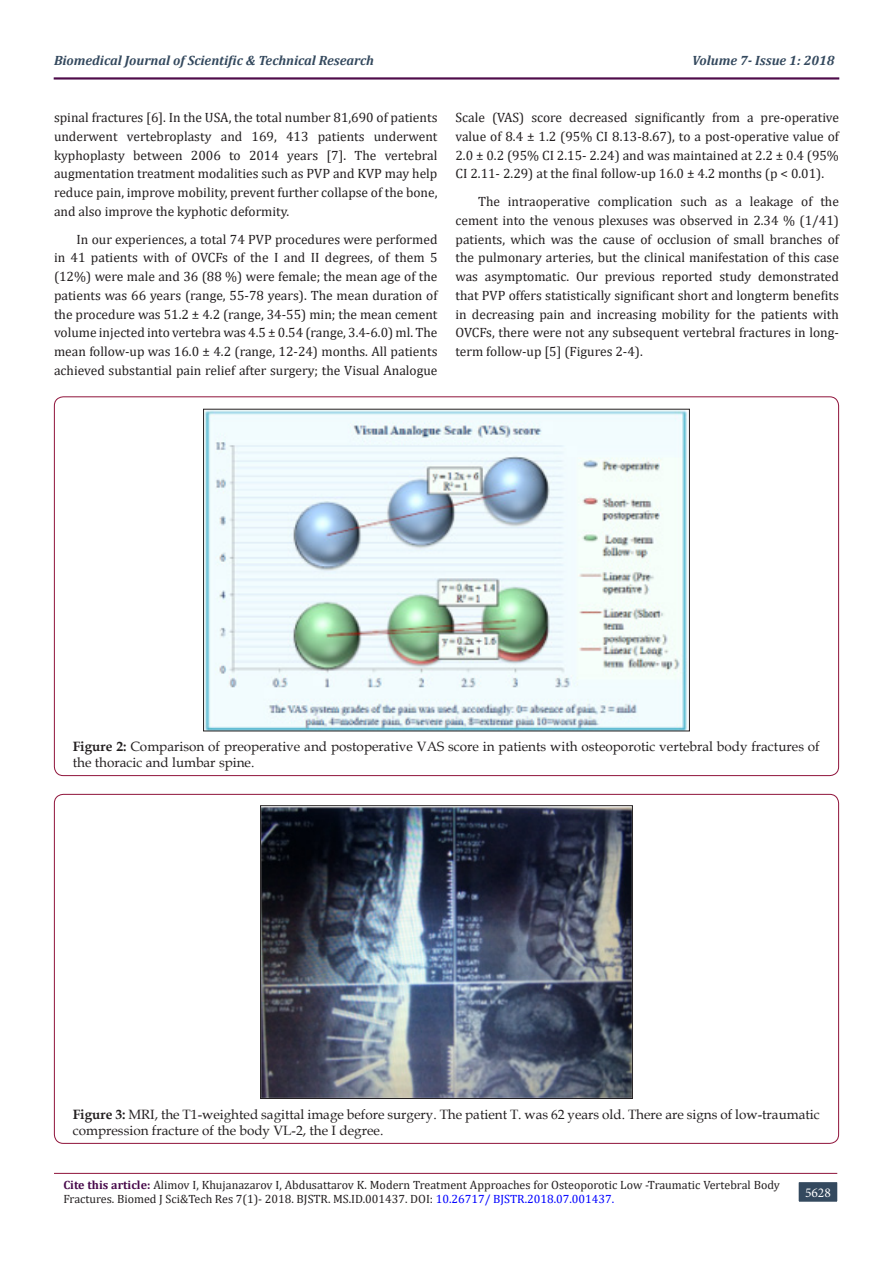
<style>
.page{position:relative;width:893px;height:1263px;background:#fff}
.page>*{position:absolute;margin:0;border:0;box-sizing:border-box;transform-origin:0 0}
.t1{font:13.5px/18.8px "Cambria";color:#231f20;text-align:justify}
.t2{font:13.5px/16.2px "Book Antiqua";color:#231f20}
.t3{font:italic 700 13.5px "Cambria";color:#34495e}
.t4{font:13.5px "Minion Pro";color:#fff}
.t5{font:12px/14.4px "Cambria";color:#231f20}
.s1{font-weight:700}
.s2{font-weight:700;color:#480a4b}
.s3{color:#00f}
</style>
<div class="page">
<hr style="left:54px;top:1173px;width:783px;height:1px;background:#8f133a">
<div style="left:54px;top:78px;width:785px;height:1px;background:#8f133a;border:1px solid #480a4b"></div>
<div style="left:798px;top:1181px;width:40px;height:21px;background:#34495e"></div>
<div style="left:797px;top:1180px;width:42px;height:23px;border:2px solid #fff"></div>
<img style="left:205px;top:411px;width:483px;height:318px">
<div style="left:203px;top:409px;width:487px;height:322px;border:1px solid #231f20"></div>
<img style="left:262px;top:807px;width:369px;height:290px">
<div style="left:260px;top:805px;width:373px;height:294px;border:1px solid #231f20"></div>
<p class="t3" style="left:54px;top:51px;width:322px">Biomedical Journal of Scientific &amp; Technical Research</p>
<p class="t3" style="left:692px;top:51px;width:144px">Volume 7- Issue 1: 2018</p>
<p class="t1" style="left:54px;top:108px;width:385px">spinal fractures [6]. In the USA, the total number 81,690 of patients underwent vertebroplasty and 169, 413 patients underwent kyphoplasty between 2006 to 2014 years [7]. The vertebral augmentation treatment modalities such as PVP and KVP may help reduce pain, improve mobility, prevent further collapse of the bone, and also improve the kyphotic deformity.</p>
<p class="t1" style="left:54px;top:230px;width:385px;text-indent:22px">In our experiences, a total 74 PVP procedures were performed in 41 patients with of OVCFs of the I and II degrees, of them 5 (12%) were male and 36 (88 %) were female; the mean age of the patients was 66 years (range, 55-78 years). The mean duration of the procedure was 51.2 ± 4.2 (range, 34-55) min; the mean cement volume injected into vertebra was 4.5 ± 0.54 (range, 3.4-6.0) ml. The mean follow-up was 16.0 ± 4.2 (range, 12-24) months. All patients achieved substantial pain relief after surgery; the Visual Analogue</p>
<p class="t1" style="left:455px;top:108px;width:385px">Scale (VAS) score decreased significantly from a pre-operative value of 8.4 ± 1.2 (95% CI 8.13-8.67), to a post-operative value of 2.0 ± 0.2 (95% CI 2.15- 2.24) and was maintained at 2.2 ± 0.4 (95% CI 2.11- 2.29) at the final follow-up 16.0 ± 4.2 months (p &lt; 0.01).</p>
<p class="t1" style="left:455px;top:192px;width:385px;text-indent:22px">The intraoperative complication such as a leakage of the cement into the venous plexuses was observed in 2.34 % (1/41) patients, which was the cause of occlusion of small branches of the pulmonary arteries, but the clinical manifestation of this case was asymptomatic. Our previous reported study demonstrated that PVP offers statistically significant short and longterm benefits in decreasing pain and increasing mobility for the patients with OVCFs, there were not any subsequent vertebral fractures in long&shy;term follow-up [5] (Figures 2-4).</p>
<p class="t2" style="left:73px;top:738px;width:748px"><span class="s1">Figure 2:</span> Comparison of preoperative and postoperative VAS score in patients with osteoporotic vertebral body fractures of the thoracic and lumbar spine.</p>
<p class="t2" style="left:73px;top:1105px;width:749px"><span class="s1">Figure 3:</span> MRI, the T1-weighted sagittal image before surgery. The patient T. was 62 years old. There are signs of low-traumatic compression fracture of the body VL-2, the I degree.</p>
<p class="t5" style="left:63px;top:1177px;width:718px"><span class="s2">Cite this article:</span> Alimov I, Khujanazarov I, Abdusattarov K. Modern Treatment Approaches for Osteoporotic Low -Traumatic Vertebral Body<br>Fractures. Biomed J Sci&amp;Tech Res 7(1)- 2018. BJSTR. MS.ID.001437. DOI: <span class="s3">10.26717/ BJSTR.2018.07.001437.</span></p>
<p class="t4" style="left:805px;top:1183px;width:27px">5628</p>
</div>
